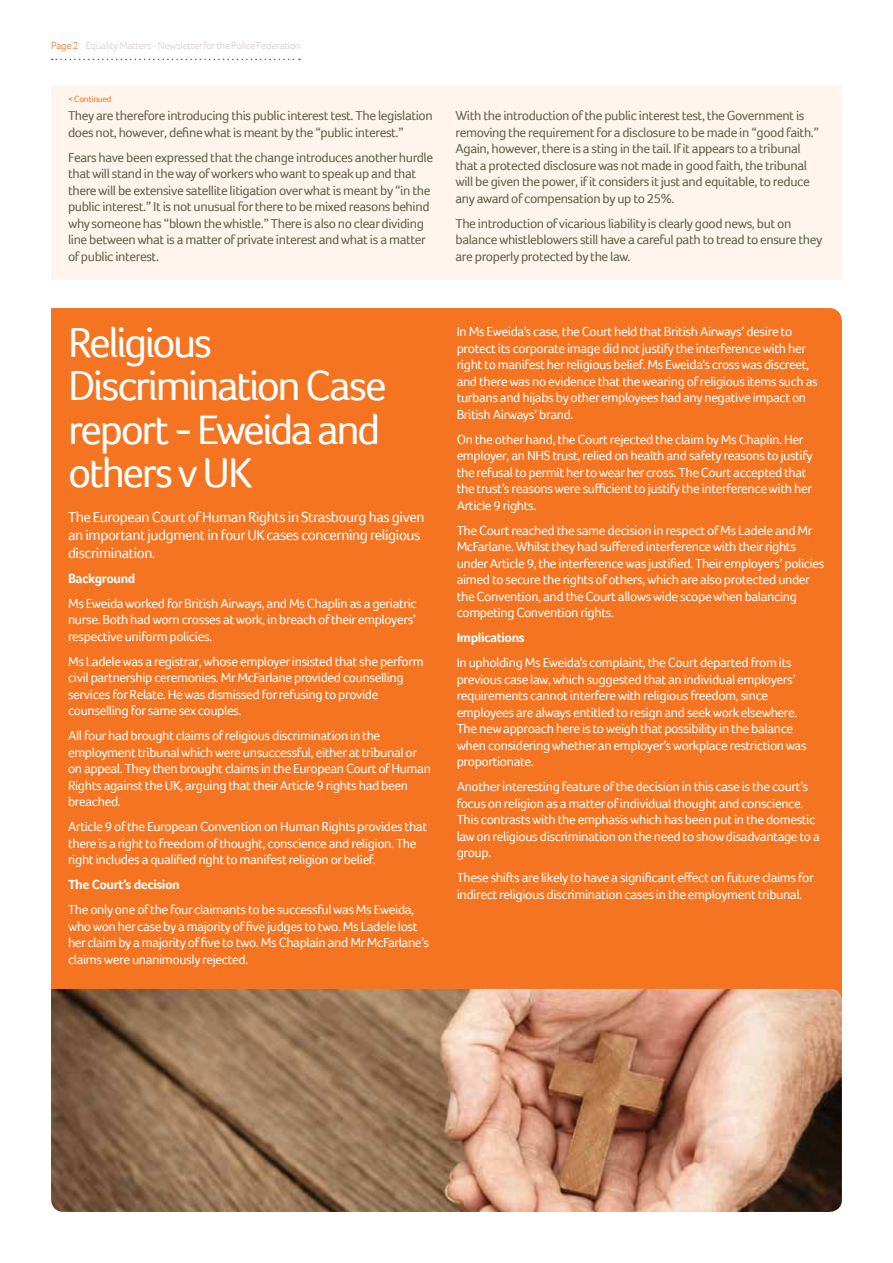
<style>
.page{position:relative;width:893px;height:1263px;background:#fff}
.page>*{position:absolute;margin:0;border:0;box-sizing:border-box;transform-origin:0 0}
.t1{font:43.2px/43.2px "Foco";letter-spacing:-.055em;color:#fff}
.t2{font:15px/18px "Foco";letter-spacing:-.03em;color:#fff}
.t3{font:13.5px/16.5px "Foco";letter-spacing:-.03em;color:#fff}
.t4{font:13.5px/16.5px "Foco";letter-spacing:-.03em;color:#5f604b}
.t5{font:700 13.5px "Foco";letter-spacing:-.03em;color:#fff}
.t6{font:300 10.5px "Foco";letter-spacing:-.025em;color:#d4cdca}
.t7{font:9px "Foco";letter-spacing:-.03em;color:#f47421}
.s1{color:#f47421}
</style>
<div class="page">
<svg style="left:52px;top:59px;width:248px;height:1px"></svg>
<div style="left:51px;top:308px;width:791px;height:681px;background:#f47421"></div>
<img style="left:51px;top:989px;width:791px;height:223px">
<div style="left:51px;top:85px;width:791px;height:195px;background:#fff5ed"></div>
<p class="t6" style="left:51px;top:40px;width:251px"><span class="s1">Page 2</span> Equality Matters - Newsletter for the Police Federation</p>
<p class="t7" style="left:68px;top:94px;width:45px">&lt; Continued</p>
<p class="t4" style="left:68px;top:107px;width:366px">They are therefore introducing this public interest test. The legislation does not, however, define what is meant by the “public interest.”</p>
<p class="t4" style="left:68px;top:149px;width:367px">Fears have been expressed that the change introduces another hurdle that will stand in the way of workers who want to speak up and that there will be extensive satellite litigation over what is meant by “in the public interest.” It is not unusual for there to be mixed reasons behind why someone has “blown the whistle.” There is also no clear dividing line between what is a matter of private interest and what is a matter of public interest.</p>
<p class="t4" style="left:455px;top:107px;width:365px">With the introduction of the public interest test, the Government is removing the requirement for a disclosure to be made in “good faith.” Again, however, there is a sting in the tail. If it appears to a tribunal that a protected disclosure was not made in good faith, the tribunal will be given the power, if it considers it just and equitable, to reduce any award of compensation by up to 25%.</p>
<p class="t4" style="left:455px;top:215px;width:368px">The introduction of vicarious liability is clearly good news, but on balance whistleblowers still have a careful path to tread to ensure they are properly protected by the law.</p>
<h1 class="t1" style="left:68px;top:321px;width:320px">Religious<br>Discrimination Case report - Eweida and others v UK</h1>
<p class="t2" style="left:68px;top:508px;width:358px">The European Court of Human Rights in Strasbourg has given an important judgment in four UK cases concerning religious discrimination.</p>
<p class="t5" style="left:68px;top:570px;width:69px">Background</p>
<p class="t3" style="left:68px;top:595px;width:350px;text-align:justify">Ms Eweida worked for British Airways, and Ms Chaplin as a geriatric nurse. Both had worn crosses at work, in breach of their employers’ respective uniform policies.</p>
<p class="t3" style="left:68px;top:653px;width:357px">Ms Ladele was a registrar, whose employer insisted that she perform civil partnership ceremonies. Mr McFarlane provided counselling services for Relate. He was dismissed for refusing to provide counselling for same sex couples.</p>
<p class="t3" style="left:68px;top:727px;width:364px">All four had brought claims of religious discrimination in the employment tribunal which were unsuccessful, either at tribunal or on appeal. They then brought claims in the European Court of Human Rights against the UK, arguing that their Article 9 rights had been breached.</p>
<p class="t3" style="left:68px;top:818px;width:361px">Article 9 of the European Convention on Human Rights provides that there is a right to freedom of thought, conscience and religion. The right includes a qualified right to manifest religion or belief.</p>
<p class="t5" style="left:68px;top:877px;width:113px">The Court’s decision</p>
<p class="t3" style="left:68px;top:901px;width:363px">The only one of the four claimants to be successful was Ms Eweida, who won her case by a majority of five judges to two. Ms Ladele lost her claim by a majority of five to two. Ms Chaplain and Mr McFarlane’s claims were unanimously rejected.</p>
<p class="t3" style="left:457px;top:323px;width:363px">In Ms Eweida’s case, the Court held that British Airways’ desire to protect its corporate image did not justify the interference with her right to manifest her religious belief. Ms Eweida’s cross was discreet, and there was no evidence that the wearing of religious items such as turbans and hijabs by other employees had any negative impact on British Airways’ brand.</p>
<p class="t3" style="left:457px;top:431px;width:358px">On the other hand, the Court rejected the claim by Ms Chaplin. Her employer, an NHS trust, relied on health and safety reasons to justify the refusal to permit her to wear her cross. The Court accepted that the trust’s reasons were sufficient to justify the interference with her Article 9 rights.</p>
<p class="t3" style="left:457px;top:522px;width:369px">The Court reached the same decision in respect of Ms Ladele and Mr McFarlane. Whilst they had suffered interference with their rights under Article 9, the interference was justified. Their employers’ policies aimed to secure the rights of others, which are also protected under the Convention, and the Court allows wide scope when balancing competing Convention rights.</p>
<p class="t5" style="left:457px;top:630px;width:69px">Implications</p>
<p class="t3" style="left:457px;top:654px;width:351px">In upholding Ms Eweida’s complaint, the Court departed from its previous case law, which suggested that an individual employers’ requirements cannot interfere with religious freedom, since employees are always entitled to resign and seek work elsewhere.<br>The new approach here is to weigh that possibility in the balance when considering whether an employer’s workplace restriction was proportionate.</p>
<p class="t3" style="left:457px;top:778px;width:365px">Another interesting feature of the decision in this case is the court’s focus on religion as a matter of individual thought and conscience.<br>This contrasts with the emphasis which has been put in the domestic law on religious discrimination on the need to show disadvantage to a group.</p>
<p class="t3" style="left:457px;top:869px;width:359px">These shifts are likely to have a significant effect on future claims for indirect religious discrimination cases in the employment tribunal.</p>
</div>
